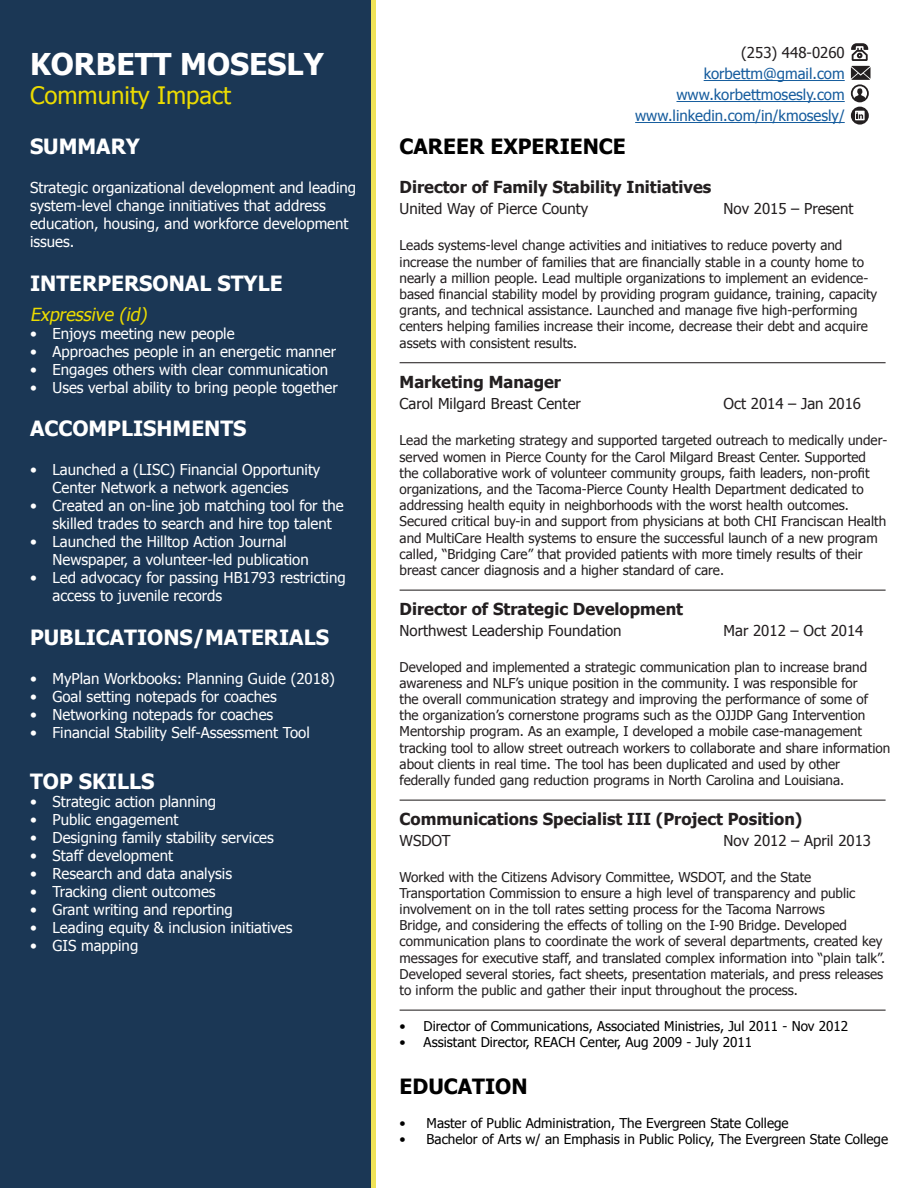
<style>
.page{position:relative;width:918px;height:1188px;background:#fff}
.page>*{position:absolute;margin:0;border:0;box-sizing:border-box;transform-origin:0 0}
.t1{font:700 30px "Tahoma";color:#fff}
.t2{font:24px "Tahoma";color:#ebdb01}
.t3{font:700 21px "Tahoma";color:#fff}
.t4{font:700 21px "Tahoma";color:#000}
.t5{font:italic 18px "Tahoma";color:#ebdb01}
.t6{font:700 16.5px "Tahoma";color:#231f20}
.t7{font:15px/18px "Tahoma";color:#fff}
.t8{font:15px "Tahoma";color:#231f20}
.t9{font:15px/21px "Tahoma";color:#175d9e;text-align:right}
.t10{font:13.5px/16.2px "Tahoma";color:#231f20}
.t11{font:13.5px "Tahoma";color:#000}
</style>
<div class="page">
<div style="left:367px;top:0;width:9px;height:1188px;background:#f0e358"></div>
<div style="left:0;top:0;width:371px;height:1188px;background:#1b3755"></div>
<hr style="left:400px;top:362px;width:486px;height:1px;background:#231f20">
<hr style="left:400px;top:590px;width:486px;height:1px;background:#231f20">
<hr style="left:400px;top:800px;width:486px;height:1px;background:#231f20">
<hr style="left:400px;top:1010px;width:486px;height:1px;background:#231f20">
<hr style="left:704px;top:80px;width:141px;height:1px;background:#175d9e">
<hr style="left:676px;top:101px;width:169px;height:1px;background:#175d9e">
<hr style="left:635px;top:122px;width:210px;height:1px;background:#175d9e">
<svg style="left:851px;top:43px;width:20px;height:82px"></svg>
<h1 class="t1" style="left:30px;top:43px;width:295px">KORBETT MOSESLY</h1>
<h2 class="t2" style="left:30px;top:79px;width:203px">Community Impact</h2>
<h3 class="t3" style="left:30px;top:131px;width:112px">SUMMARY</h3>
<p class="t7" style="left:30px;top:178px;width:328px">Strategic organizational development and leading system-level change innitiatives that address education, housing, and workforce development issues.</p>
<h3 class="t3" style="left:30px;top:268px;width:254px">INTERPERSONAL STYLE</h3>
<h3 class="t5" style="left:30px;top:302px;width:122px">Expressive (id)</h3>
<p class="t7" style="left:30px;top:323px;width:206px">• Enjoys meeting new people</p>
<p class="t7" style="left:30px;top:341px;width:308px">• Approaches people in an energetic manner</p>
<p class="t7" style="left:30px;top:359px;width:300px">• Engages others with clear communication</p>
<p class="t7" style="left:30px;top:377px;width:309px">• Uses verbal ability to bring people together</p>
<h3 class="t3" style="left:30px;top:413px;width:218px">ACCOMPLISHMENTS</h3>
<p class="t7" style="left:52px;top:460px;width:269px;text-indent:-22px">• Launched a (LISC) Financial Opportunity<br>Center Network a network agencies</p>
<p class="t7" style="left:52px;top:496px;width:293px;text-indent:-22px">• Created an on-line job matching tool for the skilled trades to search and hire top talent</p>
<p class="t7" style="left:52px;top:532px;width:258px;text-indent:-22px">• Launched the Hilltop Action Journal<br>Newspaper, a volunteer-led publication</p>
<p class="t7" style="left:52px;top:568px;width:295px;text-indent:-22px">• Led advocacy for passing HB1793 restricting access to juvenile records</p>
<h3 class="t3" style="left:30px;top:622px;width:301px">PUBLICATIONS/MATERIALS</h3>
<p class="t7" style="left:30px;top:669px;width:306px">• MyPlan Workbooks: Planning Guide (2018)</p>
<p class="t7" style="left:30px;top:687px;width:248px">• Goal setting notepads for coaches</p>
<p class="t7" style="left:30px;top:705px;width:245px">• Networking notepads for coaches</p>
<p class="t7" style="left:30px;top:723px;width:281px">• Financial Stability Self-Assessment Tool</p>
<h3 class="t3" style="left:30px;top:766px;width:126px">TOP SKILLS</h3>
<p class="t7" style="left:30px;top:791px;width:188px">• Strategic action planning</p>
<p class="t7" style="left:30px;top:809px;width:150px">• Public engagement</p>
<p class="t7" style="left:30px;top:827px;width:245px">• Designing family stability services</p>
<p class="t7" style="left:30px;top:845px;width:145px">• Staff development</p>
<p class="t7" style="left:30px;top:863px;width:204px">• Research and data analysis</p>
<p class="t7" style="left:30px;top:881px;width:187px">• Tracking client outcomes</p>
<p class="t7" style="left:30px;top:899px;width:204px">• Grant writing and reporting</p>
<p class="t7" style="left:30px;top:917px;width:264px">• Leading equity &amp; inclusion initiatives</p>
<p class="t7" style="left:30px;top:935px;width:110px">• GIS mapping</p>
<p class="t8" style="left:741px;top:43px;width:105px">(253) 448-0260</p>
<p class="t9" style="left:635px;top:63px;width:211px">korbettm@gmail.com www.korbettmosesly.com www.linkedin.com/in/kmosesly/</p>
<h3 class="t4" style="left:400px;top:131px;width:228px">CAREER EXPERIENCE</h3>
<p class="t6" style="left:400px;top:176px;width:313px">Director of Family Stability Initiatives</p>
<p class="t8" style="left:400px;top:199px;width:190px">United Way of Pierce County</p>
<p class="t8" style="left:724px;top:199px;width:131px">Nov 2015 – Present</p>
<p class="t10" style="left:400px;top:237px;width:479px">Leads systems-level change activities and initiatives to reduce poverty and increase the number of families that are financially stable in a county home to nearly a million people. Lead multiple organizations to implement an evidence&shy;based financial stability model by providing program guidance, training, capacity grants, and technical assistance. Launched and manage five high-performing centers helping families increase their income, decrease their debt and acquire assets with consistent results.</p>
<p class="t6" style="left:400px;top:371px;width:163px">Marketing Manager</p>
<p class="t8" style="left:400px;top:394px;width:183px">Carol Milgard Breast Center</p>
<p class="t8" style="left:724px;top:394px;width:139px">Oct 2014 – Jan 2016</p>
<p class="t10" style="left:400px;top:432px;width:489px">Lead the marketing strategy and supported targeted outreach to medically under&shy;served women in Pierce County for the Carol Milgard Breast Center. Supported the collaborative work of volunteer community groups, faith leaders, non-profit organizations, and the Tacoma-Pierce County Health Department dedicated to addressing health equity in neighborhoods with the worst health outcomes.<br>Secured critical buy-in and support from physicians at both CHI Franciscan Health and MultiCare Health systems to ensure the successful launch of a new program called, “Bridging Care” that provided patients with more timely results of their breast cancer diagnosis and a higher standard of care.</p>
<p class="t6" style="left:400px;top:597px;width:285px">Director of Strategic Development</p>
<p class="t8" style="left:400px;top:620px;width:224px">Northwest Leadership Foundation</p>
<p class="t8" style="left:724px;top:620px;width:141px">Mar 2012 – Oct 2014</p>
<p class="t10" style="left:400px;top:658px;width:492px">Developed and implemented a strategic communication plan to increase brand awareness and NLF’s unique position in the community. I was responsible for<br>the overall communication strategy and improving the performance of some of the organization’s cornerstone programs such as the OJJDP Gang Intervention Mentorship program. As an example, I developed a mobile case-management tracking tool to allow street outreach workers to collaborate and share information about clients in real time. The tool has been duplicated and used by other federally funded gang reduction programs in North Carolina and Louisiana.</p>
<p class="t6" style="left:400px;top:807px;width:404px">Communications Specialist III (Project Position)</p>
<p class="t8" style="left:400px;top:830px;width:53px">WSDOT</p>
<p class="t8" style="left:724px;top:830px;width:149px">Nov 2012 – April 2013</p>
<p class="t10" style="left:400px;top:868px;width:487px">Worked with the Citizens Advisory Committee, WSDOT, and the State Transportation Commission to ensure a high level of transparency and public involvement on in the toll rates setting process for the Tacoma Narrows<br>Bridge, and considering the effects of tolling on the I-90 Bridge. Developed communication plans to coordinate the work of several departments, created key messages for executive staff, and translated complex information into “plain talk”.<br>Developed several stories, fact sheets, presentation materials, and press releases to inform the public and gather their input throughout the process.</p>
<p class="t11" style="left:400px;top:1017px;width:450px">• Director of Communications, Associated Ministries, Jul 2011 - Nov 2012</p>
<p class="t11" style="left:400px;top:1033px;width:354px">• Assistant Director, REACH Center, Aug 2009 - July 2011</p>
<h3 class="t4" style="left:400px;top:1072px;width:130px">EDUCATION</h3>
<p class="t11" style="left:400px;top:1114px;width:391px">• Master of Public Administration, The Evergreen State College</p>
<p class="t11" style="left:400px;top:1130px;width:490px">• Bachelor of Arts w/ an Emphasis in Public Policy, The Evergreen State College</p>
</div>
